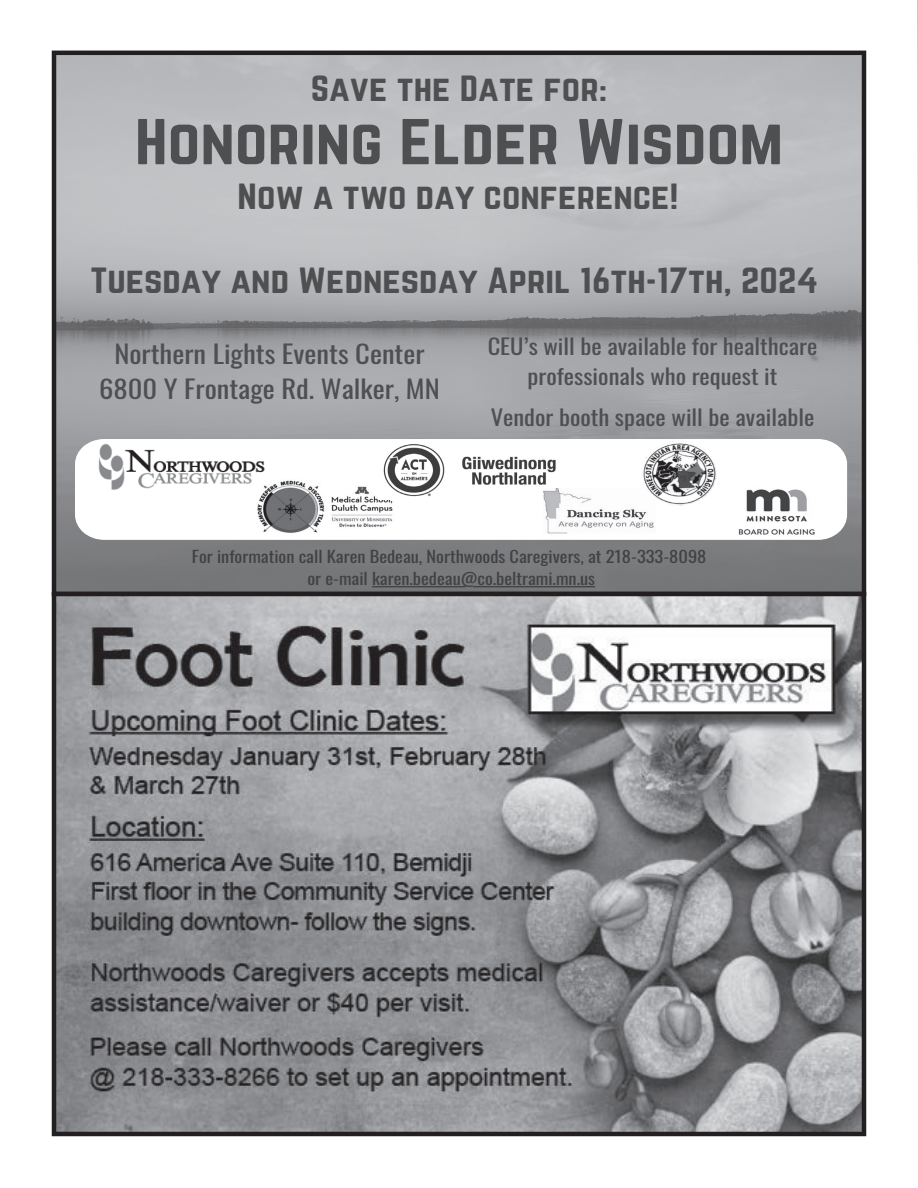
<style>
.page{position:relative;width:918px;height:1188px;background:#fff}
.page>*{position:absolute;margin:0;border:0;box-sizing:border-box;transform-origin:0 0}
.t1{font:56.55px "Norwester";color:#4e4f50;scale:1.16 1}
.t2{font:31.8px "Norwester";color:#4e4f50;scale:1.16 1}
.t3{font:24.75px/34.5px "Oswald";color:#4e4f50;text-align:center;scale:1.16 1}
.t4{font:21.15px/29.5px "Oswald";color:#4e4f50;text-align:center;scale:1.16 1}
.t5{font:15.9px/21.1px "Oswald";color:#414243;text-align:center;scale:1.16 1}
</style>
<div class="page">
<img style="left:57px;top:56px;width:804px;height:1075px">
<svg style="left:75px;top:439px;width:772px;height:101px"></svg>
<img style="left:542px;top:487px;width:118px;height:49px">
<img style="left:458px;top:454px;width:104px;height:34px">
<img style="left:717px;top:487px;width:109px;height:50px">
<img style="left:640px;top:439px;width:78px;height:69px">
<img style="left:251px;top:477px;width:150px;height:59px">
<img style="left:98px;top:443px;width:169px;height:47px">
<img style="left:379px;top:443px;width:72px;height:57px">
<hr style="left:473px;top:586px;width:122px;height:1px;background:#414243">
<hr style="left:372px;top:586px;width:93px;height:1px;background:#414243">
<div style="left:52px;top:51px;width:814px;height:545px;border:4px solid #231f20"></div>
<div style="left:52px;top:592px;width:814px;height:544px;border:4px solid #231f20"></div>
<svg style="left:917px;top:0;width:1px;height:295px"></svg>
<h2 class="t2" style="left:311px;top:73px;width:257px">Save the Date for:</h2>
<h1 class="t1" style="left:135px;top:115px;width:560px">Honoring Elder Wisdom</h1>
<h2 class="t2" style="left:238px;top:181px;width:381px">Now a two day conference!</h2>
<h2 class="t2" style="left:90px;top:266px;width:629px">Tuesday and Wednesday April 16th-17th, 2024</h2>
<h3 class="t3" style="left:99px;top:335px;width:295px">Northern Lights Events Center<br>6800 Y Frontage Rd. Walker, MN</h3>
<h3 class="t4" style="left:488px;top:330px;width:286px">CEU’s will be available for healthcare professionals who request it</h3>
<h3 class="t4" style="left:491px;top:401px;width:281px">Vendor booth space will be available</h3>
<p class="t5" style="left:192px;top:545px;width:445px">For information call Karen Bedeau, Northwoods Caregivers, at 218-333-8098 or e-mail karen.bedeau@co.beltrami.mn.us</p>
</div>
